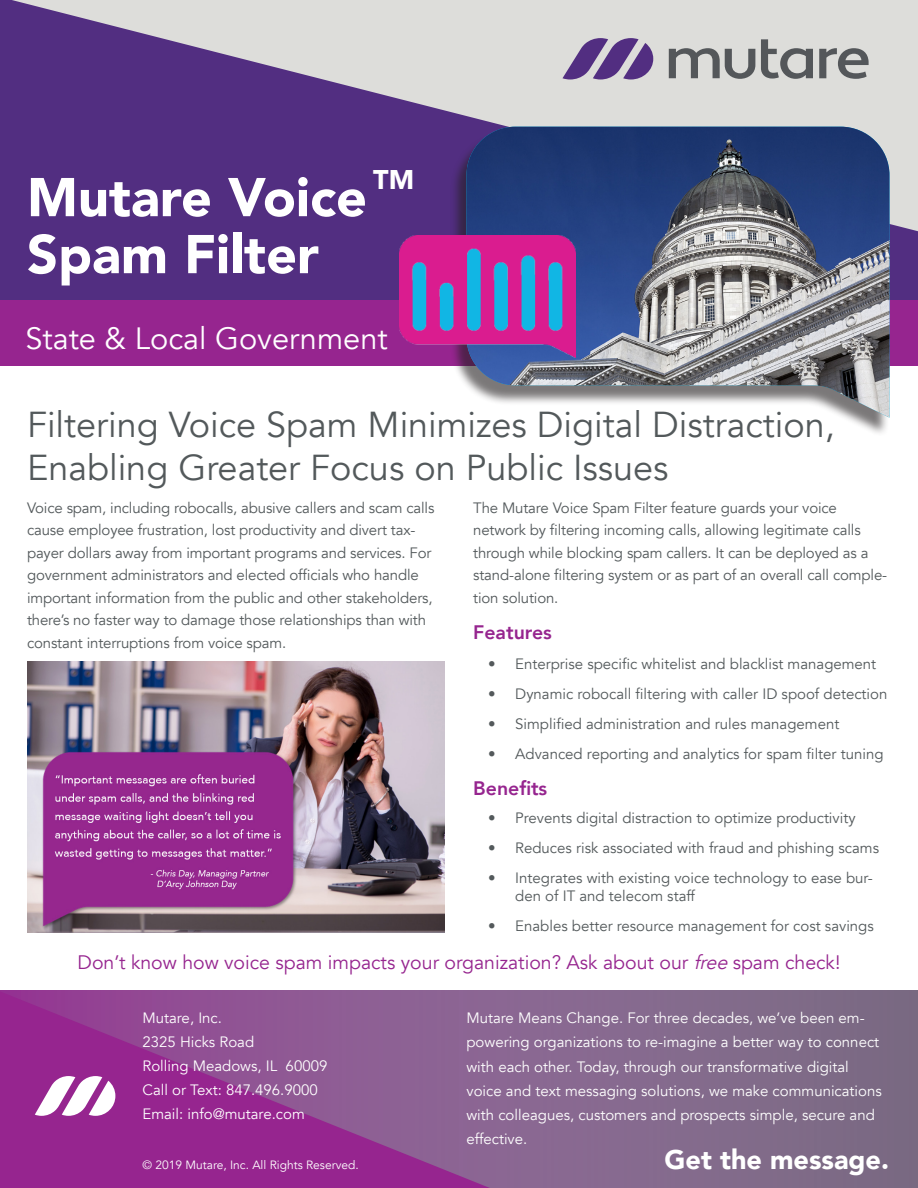
<style>
.page{position:relative;width:918px;height:1188px;background:#fff}
.page>*{position:absolute;margin:0;border:0;box-sizing:border-box;transform-origin:0 0}
.t1{font:900 54px "Avenir";color:#fff}
.t2{font:36px/43.2px "Avenir";color:#53595b}
.t3{font:30.75px "Avenir";color:#fff}
.t4{font:900 27px "Avenir";color:#fff}
.Sub_Heading{font:19.5px "Avenir";color:#96258f}
.Sub_Heading-2{font:800 19.5px "Avenir";color:#96258f}
.Datasheet_Paragraph{font:15px/22.5px "Avenir";letter-spacing:-.01em;color:#53595b}
.t5{font:15px/24px "Avenir";color:#fff}
.t6{font:12px "Avenir";color:#fff}
.s1{font-style:italic}
</style>
<div class="page">
<div style="left:0;top:991px;width:918px;height:197px;background:#846a8c"></div>
<svg style="left:0;top:991px;width:490px;height:197px"></svg>
<svg style="left:35px;top:1076px;width:80px;height:40px;background:#d4a6d1"></svg>
<svg style="left:0;top:0;width:918px;height:301px;background:#8a75a5"></svg>
<div style="left:0;top:301px;width:918px;height:65px;background:#96258f"></div>
<svg style="left:669px;top:48px;width:86px;height:31px;background:#9e9f9f"></svg>
<svg style="left:761px;top:39px;width:52px;height:40px;background:#9fa0a0"></svg>
<svg style="left:819px;top:48px;width:50px;height:31px;background:#969798"></svg>
<svg style="left:563px;top:38px;width:90px;height:42px;background:#8b76a5"></svg>
<div style="left:450px;top:131px;width:440px;height:306px;background:#231f20;opacity:.6"></div>
<img style="left:466px;top:127px;width:424px;height:291px">
<img style="left:400px;top:235px;width:175px;height:122px">
<img style="left:27px;top:661px;width:417px;height:272px">
<p class="t1" style="left:27px;top:151px;width:341px">Mutare Voice</p>
<p class="t1" style="left:27px;top:208px;width:294px">Spam Filter</p>
<p class="t4" style="left:373px;top:157px;width:42px">TM</p>
<p class="t3" style="left:26px;top:320px;width:364px">State &amp; Local Government</p>
<p class="t2" style="left:27px;top:403px;width:809px">Filtering Voice Spam Minimizes Digital Distraction,<br>Enabling Greater Focus on Public Issues</p>
<p class="Datasheet_Paragraph" style="left:473px;top:497px;width:415px">The Mutare Voice Spam Filter feature guards your voice network by filtering incoming calls, allowing legitimate calls through while blocking spam callers. It can be deployed as a stand-alone filtering system or as part of an overall call comple&shy;tion solution.</p>
<p class="Sub_Heading-2" style="left:473px;top:617px;width:80px">Features</p>
<p class="Datasheet_Paragraph" style="left:488px;top:653px;width:390px">• Enterprise specific whitelist and blacklist management</p>
<p class="Datasheet_Paragraph" style="left:488px;top:683px;width:401px">• Dynamic robocall filtering with caller ID spoof detection</p>
<p class="Datasheet_Paragraph" style="left:488px;top:713px;width:353px">• Simplified administration and rules management</p>
<p class="Datasheet_Paragraph" style="left:488px;top:743px;width:397px">• Advanced reporting and analytics for spam filter tuning</p>
<p class="Sub_Heading-2" style="left:473px;top:773px;width:76px">Benefits</p>
<p class="Datasheet_Paragraph" style="left:488px;top:807px;width:369px">• Prevents digital distraction to optimize productivity</p>
<p class="Datasheet_Paragraph" style="left:488px;top:837px;width:392px">• Reduces risk associated with fraud and phishing scams</p>
<p class="Datasheet_Paragraph" style="left:515px;top:869px;width:359px;line-height:18px;text-indent:-27px">• Integrates with existing voice technology to ease bur&shy;den of IT and telecom staff</p>
<p class="Datasheet_Paragraph" style="left:488px;top:915px;width:387px">• Enables better resource management for cost savings</p>
<p class="Sub_Heading" style="left:78px;top:950px;width:764px">Don’t know how voice spam impacts your organization? Ask about our <span class="s1">free</span> spam check!</p>
<p class="Datasheet_Paragraph" style="left:27px;top:497px;width:409px">Voice spam, including robocalls, abusive callers and scam calls cause employee frustration, lost productivity and divert tax&shy;payer dollars away from important programs and services. For government administrators and elected officials who handle important information from the public and other stakeholders, there’s no faster way to damage those relationships than with constant interruptions from voice spam.</p>
<p class="t5" style="left:142px;top:1006px;width:81px">Mutare, Inc.</p>
<p class="t5" style="left:142px;top:1030px;width:113px">2325 Hicks Road</p>
<p class="t5" style="left:142px;top:1054px;width:186px">Rolling Meadows, IL 60009</p>
<p class="t5" style="left:142px;top:1078px;width:177px">Call or Text: 847.496.9000</p>
<p class="t5" style="left:142px;top:1102px;width:164px">Email: info@mutare.com</p>
<p class="t6" style="left:142px;top:1158px;width:218px">© 2019 Mutare, Inc. All Rights Reserved.</p>
<p class="t5" style="left:466px;top:1006px;width:417px">Mutare Means Change. For three decades, we’ve been em&shy;powering organizations to re-imagine a better way to connect with each other. Today, through our transformative digital voice and text messaging solutions, we make communications with colleagues, customers and prospects simple, secure and effective.</p>
<p class="t4" style="left:665px;top:1136px;width:226px">Get the message.</p>
</div>
